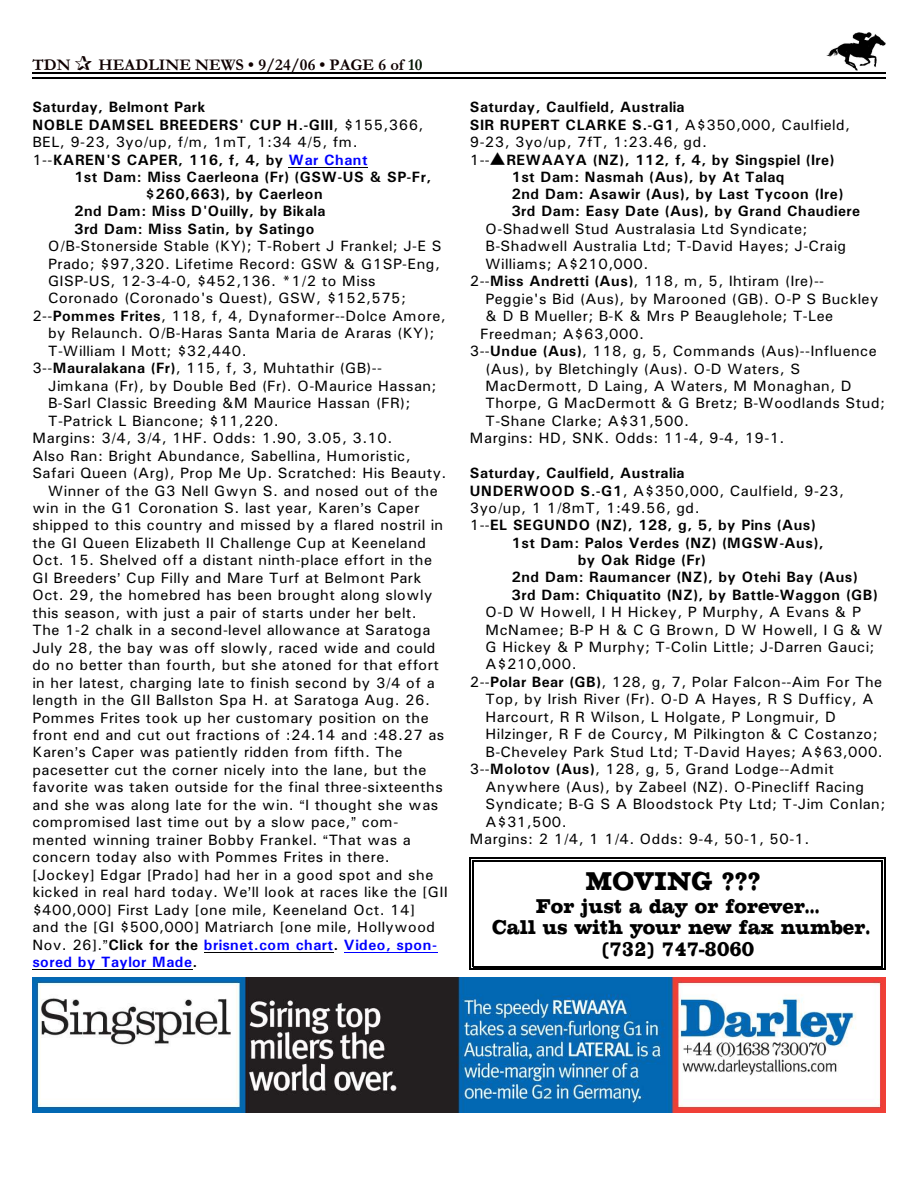
<style>
.page{position:relative;width:918px;height:1188px;background:#fff}
.page>*{position:absolute;margin:0;border:0;box-sizing:border-box;transform-origin:0 0}
.t1{font:27px "Chesterfield Condensed";letter-spacing:.01em;color:#000}
.t2{font:21px/21.8px "Chesterfield Condensed";letter-spacing:.005em;color:#000;text-align:center}
.t3{font:700 16.5px "Garamond";letter-spacing:.005em;color:#0f0000}
.t4{font:15px "Univers";letter-spacing:.03em;color:#000}
.t5{font:700 15px/17.4px "Univers";letter-spacing:.035em;color:#000}
.t6{font:700 15px "Univers";letter-spacing:.03em;color:#00f}
.s1{color:#001400}
.s2{font-weight:400}
.s3{color:#00f}
.s4{font-weight:700}
.s5{font-weight:400;color:#000}
.s6{color:#000}
</style>
<div class="page">
<img style="left:826px;top:32px;width:60px;height:38px">
<hr style="left:32px;top:72px;width:853px;height:1px;background:#000">
<hr style="left:32px;top:77px;width:853px;height:2px;background:#000">
<hr style="left:473px;top:861px;width:1px;height:106px;background:#000">
<hr style="left:881px;top:861px;width:2px;height:106px;background:#000">
<hr style="left:473px;top:861px;width:409px;height:1px;background:#000">
<hr style="left:473px;top:966px;width:409px;height:1px;background:#000">
<hr style="left:470px;top:858px;width:1px;height:112px;background:#000">
<hr style="left:884px;top:858px;width:1px;height:112px;background:#000">
<hr style="left:470px;top:858px;width:415px;height:1px;background:#000">
<hr style="left:470px;top:969px;width:415px;height:1px;background:#000">
<hr style="left:289px;top:167px;width:79px;height:1px;background:#000">
<hr style="left:204px;top:952px;width:130px;height:1px;background:#000">
<hr style="left:344px;top:952px;width:93px;height:1px;background:#00f">
<hr style="left:32px;top:969px;width:161px;height:1px;background:#000">
<img style="left:32px;top:977px;width:854px;height:135px">
<hr style="left:686px;top:1076px;width:153px;height:1px;background:#fff">
<p class="t3" style="left:32px;top:59px;width:40px">TDN</p>
<p class="t3" style="left:98px;top:59px;width:326px">HEADLINE NEWS • 9/24/06 • PAGE 6 of <span class="s1">10</span></p>
<p class="t5" style="left:32px;top:100px;width:393px">Saturday, Belmont Park<br>NOBLE DAMSEL BREEDERS' CUP H.-GIII<span class="s2">, $155,366, BEL, 9-23, 3yo/up, f/m, 1mT, 1:34 4/5, fm.<br>1--</span>KAREN'S CAPER, 116, f, 4, by <span class="s3">War Chant</span></p>
<p class="t5" style="left:74px;top:169px;width:359px">1st Dam: Miss Caerleona (Fr) (GSW-US &amp; SP-Fr,</p>
<p class="t5" style="left:146px;top:187px;width:178px">$260,663), by Caerleon</p>
<p class="t5" style="left:74px;top:204px;width:253px">2nd Dam: Miss D'Ouilly, by Bikala</p>
<p class="t5" style="left:74px;top:221px;width:242px">3rd Dam: Miss Satin, by Satingo</p>
<p class="t4" style="left:48px;top:241px;width:395px">O/B-Stonerside Stable (KY); T-Robert J Frankel; J-E S</p>
<p class="t4" style="left:48px;top:258px;width:394px">Prado; $97,320. Lifetime Record: GSW &amp; G1SP-Eng,</p>
<p class="t4" style="left:48px;top:276px;width:329px">GISP-US, 12-3-4-0, $452,136. *1/2 to Miss</p>
<p class="t4" style="left:48px;top:293px;width:360px">Coronado (Coronado's Quest), GSW, $152,575;</p>
<p class="t4" style="left:32px;top:311px;width:415px">2--<span class="s4">Pommes Frites</span>, 118, f, 4, Dynaformer--Dolce Amore,</p>
<p class="t4" style="left:48px;top:328px;width:388px">by Relaunch. O/B-Haras Santa Maria de Araras (KY);</p>
<p class="t4" style="left:48px;top:346px;width:200px">T-William I Mott; $32,440.</p>
<p class="t4" style="left:32px;top:363px;width:351px">3--<span class="s4">Mauralakana (Fr)</span>, 115, f, 3, Muhtathir (GB)--</p>
<p class="t4" style="left:48px;top:380px;width:390px">Jimkana (Fr), by Double Bed (Fr). O-Maurice Hassan;</p>
<p class="t4" style="left:48px;top:398px;width:364px">B-Sarl Classic Breeding &amp;M Maurice Hassan (FR);</p>
<p class="t4" style="left:48px;top:415px;width:232px">T-Patrick L Biancone; $11,220.</p>
<p class="t4" style="left:32px;top:433px;width:362px">Margins: 3/4, 3/4, 1HF. Odds: 1.90, 3.05, 3.10.</p>
<p class="t4" style="left:32px;top:450px;width:380px">Also Ran: Bright Abundance, Sabellina, Humoristic,</p>
<p class="t4" style="left:32px;top:468px;width:416px">Safari Queen (Arg), Prop Me Up. Scratched: His Beauty.</p>
<p class="t4" style="left:48px;top:485px;width:391px">Winner of the G3 Nell Gwyn S. and nosed out of the</p>
<p class="t4" style="left:32px;top:503px;width:389px">win in the G1 Coronation S. last year, Karen s Caper</p>
<p class="t4" style="left:32px;top:520px;width:412px">shipped to this country and missed by a flared nostril in</p>
<p class="t4" style="left:32px;top:538px;width:395px">the GI Queen Elizabeth II Challenge Cup at Keeneland</p>
<p class="t4" style="left:32px;top:555px;width:401px">Oct. 15. Shelved off a distant ninth-place effort in the</p>
<p class="t4" style="left:32px;top:573px;width:391px">GI Breeders Cup Filly and Mare Turf at Belmont Park</p>
<p class="t4" style="left:32px;top:590px;width:401px">Oct. 29, the homebred has been brought along slowly</p>
<p class="t4" style="left:32px;top:607px;width:386px">this season, with just a pair of starts under her belt.</p>
<p class="t4" style="left:32px;top:625px;width:400px">The 1-2 chalk in a second-level allowance at Saratoga</p>
<p class="t4" style="left:32px;top:642px;width:405px">July 28, the bay was off slowly, raced wide and could</p>
<p class="t4" style="left:32px;top:660px;width:408px">do no better than fourth, but she atoned for that effort</p>
<p class="t4" style="left:32px;top:677px;width:404px">in her latest, charging late to finish second by 3/4 of a</p>
<p class="t4" style="left:32px;top:695px;width:399px">length in the GII Ballston Spa H. at Saratoga Aug. 26.</p>
<p class="t4" style="left:32px;top:712px;width:398px">Pommes Frites took up her customary position on the</p>
<p class="t4" style="left:32px;top:730px;width:413px">front end and cut out fractions of :24.14 and :48.27 as</p>
<p class="t4" style="left:32px;top:747px;width:372px">Karen s Caper was patiently ridden from fifth. The</p>
<p class="t4" style="left:32px;top:765px;width:396px">pacesetter cut the corner nicely into the lane, but the</p>
<p class="t4" style="left:32px;top:782px;width:412px">favorite was taken outside for the final three-sixteenths</p>
<p class="t4" style="left:32px;top:799px;width:407px">and she was along late for the win. I thought she was</p>
<p class="t4" style="left:32px;top:817px;width:368px">compromised last time out by a slow pace, com-</p>
<p class="t4" style="left:32px;top:834px;width:380px">mented winning trainer Bobby Frankel. That was a</p>
<p class="t4" style="left:32px;top:852px;width:359px">concern today also with Pommes Frites in there.</p>
<p class="t4" style="left:32px;top:869px;width:402px">[Jockey] Edgar [Prado] had her in a good spot and she</p>
<p class="t4" style="left:32px;top:887px;width:417px">kicked in real hard today. We ll look at races like the [GII</p>
<p class="t4" style="left:32px;top:904px;width:384px">$400,000] First Lady [one mile, Keeneland Oct. 14]</p>
<p class="t4" style="left:32px;top:922px;width:404px">and the [GI $500,000] Matriarch [one mile, Hollywood</p>
<p class="t6" style="left:32px;top:939px;width:406px"><span class="s5">Nov. 26].</span> <span class="s6">Click for the</span> brisnet.com chart<span class="s6">.</span> Video, spon-</p>
<p class="t6" style="left:32px;top:956px;width:167px">sored by Taylor Made<span class="s6">.</span></p>
<p class="t5" style="left:470px;top:100px;width:216px">Saturday, Caulfield, Australia</p>
<p class="t4" style="left:470px;top:119px;width:382px"><span class="s4">SIR RUPERT CLARKE S.-G1</span>, A$350,000, Caulfield,</p>
<p class="t4" style="left:470px;top:137px;width:239px">9-23, 3yo/up, 7fT, 1:23.46, gd.</p>
<p class="t5" style="left:470px;top:152px;width:366px"><span class="s2">1--</span>▲REWAAYA (NZ), 112, f, 4, by Singspiel (Ire)</p>
<p class="t5" style="left:512px;top:169px;width:274px">1st Dam: Nasmah (Aus), by At Talaq</p>
<p class="t5" style="left:512px;top:187px;width:333px">2nd Dam: Asawir (Aus), by Last Tycoon (Ire)</p>
<p class="t5" style="left:512px;top:204px;width:350px">3rd Dam: Easy Date (Aus), by Grand Chaudiere</p>
<p class="t4" style="left:485px;top:223px;width:324px">O-Shadwell Stud Australasia Ltd Syndicate;</p>
<p class="t4" style="left:485px;top:241px;width:362px">B-Shadwell Australia Ltd; T-David Hayes; J-Craig</p>
<p class="t4" style="left:485px;top:258px;width:164px">Williams; A$210,000.</p>
<p class="t4" style="left:470px;top:276px;width:356px">2--<span class="s4">Miss Andretti (Aus)</span>, 118, m, 5, Ihtiram (Ire)--</p>
<p class="t4" style="left:485px;top:293px;width:394px">Peggie's Bid (Aus), by Marooned (GB). O-P S Buckley</p>
<p class="t4" style="left:485px;top:311px;width:349px">&amp; D B Mueller; B-K &amp; Mrs P Beauglehole; T-Lee</p>
<p class="t4" style="left:480px;top:328px;width:165px">Freedman; A$63,000.</p>
<p class="t4" style="left:470px;top:346px;width:408px">3--<span class="s4">Undue (Aus)</span>, 118, g, 5, Commands (Aus)--Influence</p>
<p class="t4" style="left:485px;top:363px;width:316px">(Aus), by Bletchingly (Aus). O-D Waters, S</p>
<p class="t4" style="left:485px;top:381px;width:368px">MacDermott, D Laing, A Waters, M Monaghan, D</p>
<p class="t4" style="left:485px;top:398px;width:401px">Thorpe, G MacDermott &amp; G Bretz; B-Woodlands Stud;</p>
<p class="t4" style="left:485px;top:416px;width:205px">T-Shane Clarke; A$31,500.</p>
<p class="t4" style="left:470px;top:433px;width:316px">Margins: HD, SNK. Odds: 11-4, 9-4, 19-1.</p>
<p class="t5" style="left:470px;top:466px;width:376px">Saturday, Caulfield, Australia<br>UNDERWOOD S.-G1<span class="s2">, A$350,000, Caulfield, 9-23, 3yo/up, 1 1/8mT, 1:49.56, gd.<br>1--</span>EL SEGUNDO (NZ), 128, g, 5, by Pins (Aus)</p>
<p class="t5" style="left:512px;top:535px;width:314px">1st Dam: Palos Verdes (NZ) (MGSW-Aus),</p>
<p class="t5" style="left:578px;top:552px;width:130px">by Oak Ridge (Fr)</p>
<p class="t5" style="left:512px;top:570px;width:348px">2nd Dam: Raumancer (NZ), by Otehi Bay (Aus)</p>
<p class="t5" style="left:512px;top:587px;width:368px">3rd Dam: Chiquatito (NZ), by Battle-Waggon (GB)</p>
<p class="t4" style="left:485px;top:607px;width:377px">O-D W Howell, I H Hickey, P Murphy, A Evans &amp; P</p>
<p class="t4" style="left:485px;top:624px;width:398px">McNamee; B-P H &amp; C G Brown, D W Howell, I G &amp; W</p>
<p class="t4" style="left:485px;top:642px;width:390px">G Hickey &amp; P Murphy; T-Colin Little; J-Darren Gauci;</p>
<p class="t4" style="left:485px;top:659px;width:93px">A$210,000.</p>
<p class="t4" style="left:470px;top:677px;width:414px">2--<span class="s4">Polar Bear (GB)</span>, 128, g, 7, Polar Falcon--Aim For The</p>
<p class="t4" style="left:485px;top:694px;width:390px">Top, by Irish River (Fr). O-D A Hayes, R S Dufficy, A</p>
<p class="t4" style="left:485px;top:711px;width:352px">Harcourt, R R Wilson, L Holgate, P Longmuir, D</p>
<p class="t4" style="left:485px;top:729px;width:394px">Hilzinger, R F de Courcy, M Pilkington &amp; C Costanzo;</p>
<p class="t4" style="left:485px;top:746px;width:399px">B-Cheveley Park Stud Ltd; T-David Hayes; A$63,000.</p>
<p class="t4" style="left:470px;top:764px;width:366px">3--<span class="s4">Molotov (Aus)</span>, 128, g, 5, Grand Lodge--Admit</p>
<p class="t4" style="left:485px;top:781px;width:380px">Anywhere (Aus), by Zabeel (NZ). O-Pinecliff Racing</p>
<p class="t4" style="left:485px;top:799px;width:401px">Syndicate; B-G S A Bloodstock Pty Ltd; T-Jim Conlan;</p>
<p class="t4" style="left:485px;top:816px;width:83px">A$31,500.</p>
<p class="t4" style="left:470px;top:834px;width:341px">Margins: 2 1/4, 1 1/4. Odds: 9-4, 50-1, 50-1.</p>
<h1 class="t1" style="left:586px;top:866px;width:176px">MOVING ???</h1>
<h2 class="t2" style="left:492px;top:895px;width:380px">For just a day or forever...<br>Call us with your new fax number. (732) 747-8060</h2>
</div>
